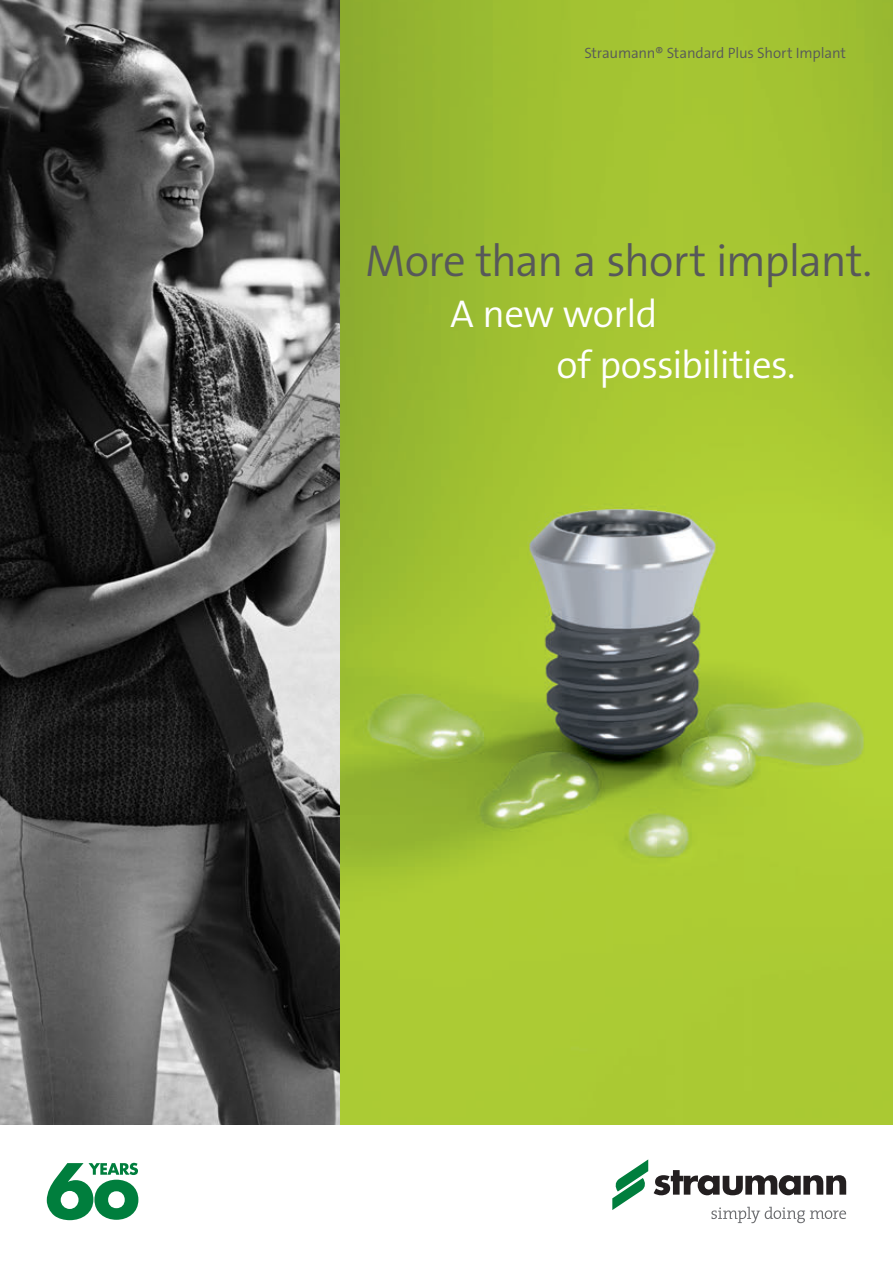
<style>
.page{position:relative;width:893px;height:1263px;background:#fff}
.page>*{position:absolute;margin:0;border:0;box-sizing:border-box;transform-origin:0 0}
.Marketing_Product{font:45px "The Sans LP4 Se Lig";letter-spacing:-.025em;color:#57585a}
.Marketing_Product-2{font:39px "The Sans LP4 Se Lig";letter-spacing:-.02em;color:#fff}
.Brochure_title{font:15px "The Sans LP4 Se Lig";letter-spacing:-.015em;color:#57585a}
</style>
<div class="page">
<img style="left:0;top:0;width:893px;height:1124px">
<svg style="left:654px;top:1170px;width:192px;height:25px"></svg>
<svg style="left:612px;top:1159px;width:36px;height:51px"></svg>
<svg style="left:711px;top:1207px;width:135px;height:16px"></svg>
<svg style="left:47px;top:1163px;width:91px;height:57px"></svg>
<p class="Brochure_title" style="left:584px;top:43px;width:263px">Straumann® Standard Plus Short Implant</p>
<p class="Marketing_Product" style="left:365px;top:232px;width:508px">More than a short implant.</p>
<p class="Marketing_Product-2" style="left:450px;top:289px;width:209px">A new world</p>
<p class="Marketing_Product-2" style="left:557px;top:340px;width:241px">of possibilities.</p>
</div>
